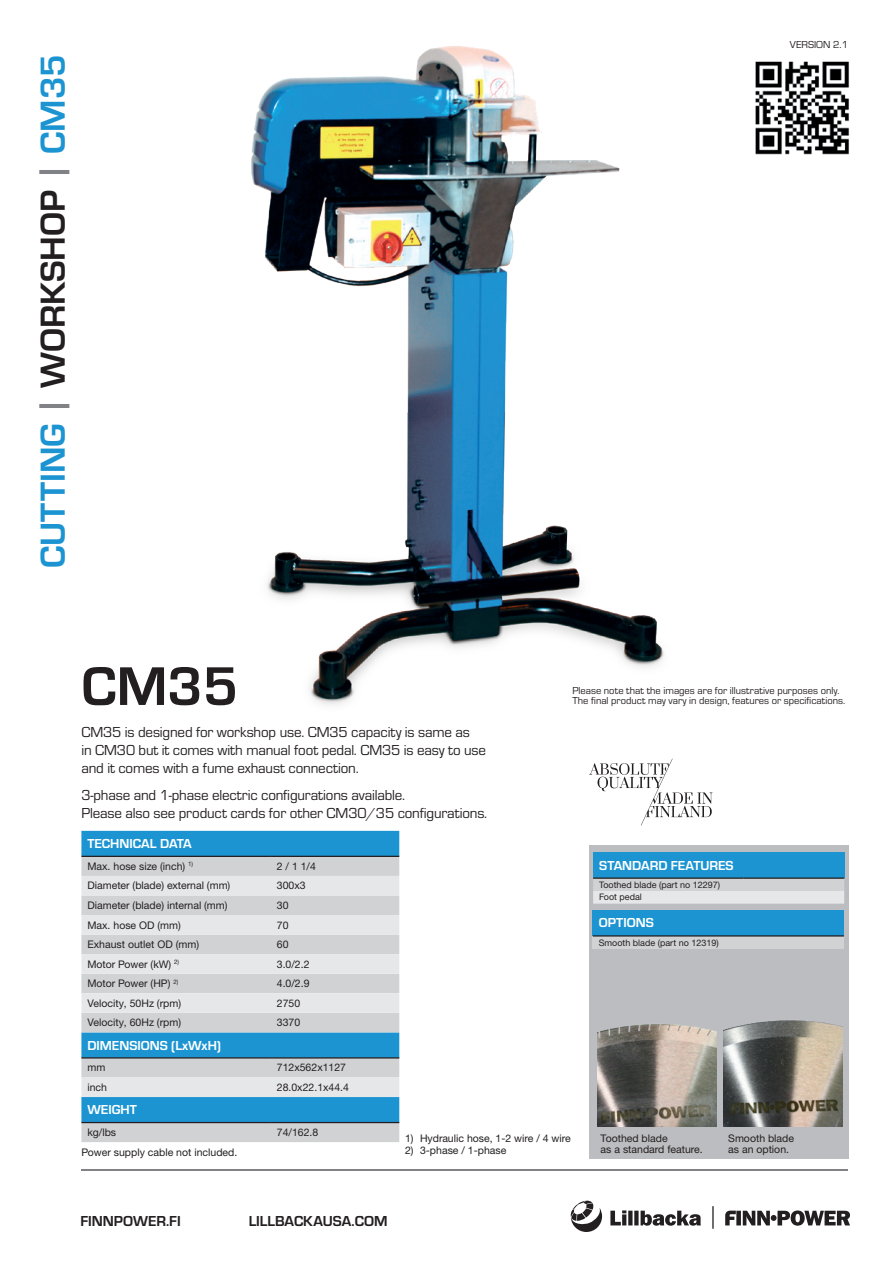
<style>
.page{position:relative;width:893px;height:1263px;background:#fff}
.page>*{position:absolute;margin:0;border:0;box-sizing:border-box;transform-origin:0 0}
.t1{font:700 56.4px "Eurostile";color:#231f20}
.t2{font:700 36px "Eurostile";color:#1c94d2}
.t3{font:15px/18px "Eurostile";letter-spacing:-.01em;color:#231f20}
.t4{font:700 15px "Eurostile";color:#231f20}
.t5{font:700 13.5px "Eurostile";color:#fff}
.t6{font:10.5px/10.5px "Helvetica Neue LTW1 G";color:#231f20}
.t7{font:10.5px/10.5px "Eurostile";color:#231f20}
.t8{font:9px/12.5px "Helvetica Neue LTW1 G";color:#231f20}
.s1{color:#808285}
.s2{color:#231f20}
</style>
<div class="page">
<svg style="left:610px;top:1206px;width:104px;height:23px"></svg>
<svg style="left:570px;top:1200px;width:32px;height:32px"></svg>
<svg style="left:725px;top:1210px;width:125px;height:16px"></svg>
<hr style="left:81px;top:1169px;width:767px;height:1px;background:#808285">
<div style="left:589px;top:846px;width:260px;height:313px;background:#bcbdc0"></div>
<img style="left:598px;top:1024px;width:119px;height:102px">
<img style="left:723px;top:1020px;width:119px;height:106px">
<div style="left:81px;top:831px;width:318px;height:25px;background:#1c94d2"></div>
<svg style="left:81px;top:857px;width:318px;height:285px;background:#89b8d2"></svg>
<svg style="left:81px;top:876px;width:318px;height:221px;background:#c6d4dc"></svg>
<hr style="left:81px;top:856px;width:190px;height:1px;background:#231f20">
<hr style="left:271px;top:856px;width:128px;height:1px;background:#231f20">
<hr style="left:81px;top:1057px;width:190px;height:1px;background:#231f20">
<hr style="left:271px;top:1057px;width:128px;height:1px;background:#231f20">
<hr style="left:81px;top:1122px;width:190px;height:1px;background:#231f20">
<hr style="left:271px;top:1122px;width:128px;height:1px;background:#231f20">
<img style="left:251px;top:46px;width:413px;height:659px">
<img style="left:755px;top:61px;width:94px;height:94px">
<div style="left:593px;top:910px;width:251px;height:26px;background:#1c94d2"></div>
<div style="left:593px;top:936px;width:251px;height:13px;background:#d1d2d4"></div>
<hr style="left:593px;top:935px;width:251px;height:1px;background:#231f20">
<div style="left:593px;top:853px;width:251px;height:25px;background:#1c94d2"></div>
<svg style="left:593px;top:879px;width:251px;height:25px;background:#dbdcde"></svg>
<hr style="left:593px;top:877px;width:151px;height:2px;background:#231f20">
<hr style="left:744px;top:877px;width:100px;height:2px;background:#231f20">
<svg style="left:589px;top:759px;width:123px;height:66px"></svg>
<h2 class="t2" style="left:27px;top:568px;width:516px;rotate:-90deg">CUTTING <span class="s1">|</span> <span class="s2">WORKSHOP</span> <span class="s1">|</span> CM35</h2>
<p class="t7" style="left:790px;top:39px;width:60px">VERSION 2.1</p>
<h1 class="t1" style="left:81px;top:646px;width:158px">CM35</h1>
<h3 class="t3" style="left:81px;top:722px;width:406px">CM35 is designed for workshop use. CM35 capacity is same as<br>in CM30 but it comes with manual foot pedal. CM35 is easy to use and it comes with a fume exhaust connection.</h3>
<h3 class="t3" style="left:81px;top:785px;width:407px">3-phase and 1-phase electric configurations available.<br>Please also see product cards for other CM30/35 configurations.</h3>
<p class="t5" style="left:87px;top:834px;width:106px">TECHNICAL DATA</p>
<p class="t6" style="left:87px;top:861px;width:107px">Max. hose size (inch) <sup>1)</sup></p>
<p class="t6" style="left:277px;top:861px;width:41px">2 / 1 1/4</p>
<p class="t6" style="left:87px;top:880px;width:144px">Diameter (blade) external (mm)</p>
<p class="t6" style="left:277px;top:880px;width:30px">300x3</p>
<p class="t6" style="left:87px;top:900px;width:142px">Diameter (blade) internal (mm)</p>
<p class="t6" style="left:277px;top:900px;width:13px">30</p>
<p class="t6" style="left:87px;top:919px;width:95px">Max. hose OD (mm)</p>
<p class="t6" style="left:277px;top:919px;width:13px">70</p>
<p class="t6" style="left:87px;top:939px;width:113px">Exhaust outlet OD (mm)</p>
<p class="t6" style="left:277px;top:939px;width:13px">60</p>
<p class="t6" style="left:87px;top:959px;width:93px">Motor Power (kW) <sup>2)</sup></p>
<p class="t6" style="left:277px;top:959px;width:34px">3.0/2.2</p>
<p class="t6" style="left:87px;top:978px;width:92px">Motor Power (HP) <sup>2)</sup></p>
<p class="t6" style="left:277px;top:978px;width:34px">4.0/2.9</p>
<p class="t6" style="left:87px;top:998px;width:95px">Velocity, 50Hz (rpm)</p>
<p class="t6" style="left:277px;top:998px;width:25px">2750</p>
<p class="t6" style="left:87px;top:1017px;width:95px">Velocity, 60Hz (rpm)</p>
<p class="t6" style="left:277px;top:1017px;width:25px">3370</p>
<p class="t5" style="left:87px;top:1035px;width:135px">DIMENSIONS (LxWxH)</p>
<p class="t6" style="left:87px;top:1062px;width:19px">mm</p>
<p class="t6" style="left:277px;top:1062px;width:71px">712x562x1127</p>
<p class="t6" style="left:87px;top:1082px;width:21px">inch</p>
<p class="t6" style="left:277px;top:1082px;width:74px">28.0x22.1x44.4</p>
<p class="t5" style="left:87px;top:1100px;width:51px">WEIGHT</p>
<p class="t6" style="left:87px;top:1127px;width:30px">kg/lbs</p>
<p class="t6" style="left:277px;top:1127px;width:43px">74/162.8</p>
<p class="t6" style="left:405px;top:1133px;width:167px">1) Hydraulic hose, 1-2 wire / 4 wire</p>
<p class="t6" style="left:405px;top:1145px;width:103px">2) 3-phase / 1-phase</p>
<p class="t7" style="left:572px;top:684px;width:274px">Please note that the images are for illustrative purposes only.<br>The final product may vary in design, features or specifications.</p>
<p class="t5" style="left:599px;top:855px;width:136px">STANDARD FEATURES</p>
<p class="t8" style="left:599px;top:878px;width:122px">Toothed blade (part no 12297)<br>Foot pedal</p>
<p class="t5" style="left:599px;top:913px;width:56px">OPTIONS</p>
<p class="t8" style="left:599px;top:936px;width:121px">Smooth blade (part no 12319)</p>
<p class="t6" style="left:728px;top:1133px;width:67px">Smooth blade as an option.</p>
<p class="t6" style="left:601px;top:1133px;width:104px">Toothed blade<br>as a standard feature.</p>
<p class="t6" style="left:81px;top:1147px;width:157px">Power supply cable not included.</p>
<h3 class="t4" style="left:80px;top:1210px;width:102px">FINNPOWER.FI</h3>
<h3 class="t4" style="left:249px;top:1210px;width:140px">LILLBACKAUSA.COM</h3>
</div>
